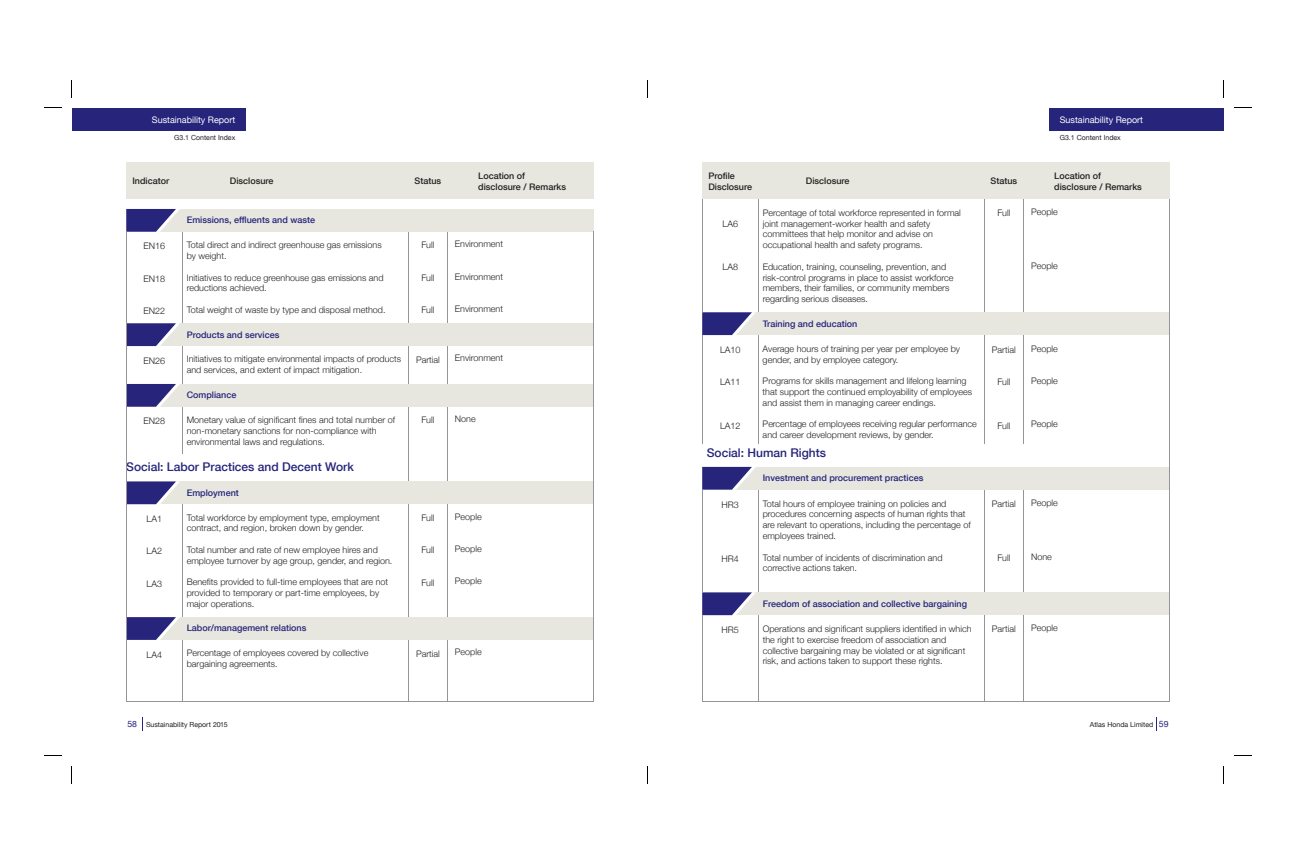
<style>
.page{position:relative;width:1296px;height:864px;background:#fff}
.page>*{position:absolute;margin:0;border:0;box-sizing:border-box;transform-origin:0 0}
.t1{font:500 12px "Helvetica Neue";color:#26247b}
.t2{font:300 9px/10.8px "Helvetica Neue";color:#231f20}
.t3{font:500 9px "Helvetica Neue";color:#26247b}
.t4{font:500 9px/10.8px "Helvetica Neue";color:#231f20}
.t5{font:9px "Helvetica Neue";color:#fff}
.t6{font:7px "Helvetica Neue";color:#231f20}
.s1{font-size:8.7px;color:#26247b}
</style>
<div class="page">
<svg style="left:142px;top:717px;width:1px;height:13px"></svg>
<svg style="left:1156px;top:717px;width:1px;height:13px"></svg>
<div style="left:1050px;top:108px;width:174px;height:23px;background:#26247b"></div>
<div style="left:72px;top:108px;width:173px;height:23px;background:#26247b"></div>
<hr style="left:182px;top:226px;width:1px;height:476px;background:#939598">
<hr style="left:447px;top:226px;width:1px;height:476px;background:#939598">
<hr style="left:408px;top:226px;width:1px;height:476px;background:#939598">
<div style="left:126px;top:162px;width:468px;height:37px;background:#e7e7e0"></div>
<div style="left:126px;top:209px;width:468px;height:23px;background:#e7e7e0"></div>
<svg style="left:126px;top:209px;width:54px;height:23px"></svg>
<div style="left:126px;top:323px;width:468px;height:23px;background:#e7e7e0"></div>
<svg style="left:127px;top:323px;width:53px;height:23px"></svg>
<div style="left:126px;top:384px;width:468px;height:23px;background:#e7e7e0"></div>
<svg style="left:127px;top:384px;width:53px;height:23px"></svg>
<div style="left:126px;top:481px;width:468px;height:23px;background:#e7e7e0"></div>
<svg style="left:127px;top:481px;width:53px;height:23px"></svg>
<div style="left:126px;top:617px;width:468px;height:23px;background:#e7e7e0"></div>
<svg style="left:127px;top:617px;width:53px;height:23px"></svg>
<hr style="left:702px;top:702px;width:468px;height:1px;background:#939598">
<hr style="left:758px;top:199px;width:1px;height:341px;background:#939598">
<hr style="left:702px;top:199px;width:1px;height:503px;background:#939598">
<hr style="left:1023px;top:199px;width:1px;height:341px;background:#939598">
<hr style="left:984px;top:199px;width:1px;height:341px;background:#939598">
<hr style="left:758px;top:534px;width:1px;height:168px;background:#939598">
<hr style="left:1023px;top:534px;width:1px;height:168px;background:#939598">
<hr style="left:984px;top:534px;width:1px;height:168px;background:#939598">
<div style="left:702px;top:162px;width:468px;height:37px;background:#e7e7e0"></div>
<div style="left:702px;top:312px;width:468px;height:23px;background:#e7e7e0"></div>
<svg style="left:702px;top:312px;width:54px;height:23px"></svg>
<div style="left:702px;top:444px;width:468px;height:23px;background:#fff"></div>
<div style="left:702px;top:467px;width:468px;height:23px;background:#e7e7e0"></div>
<svg style="left:702px;top:467px;width:54px;height:23px"></svg>
<div style="left:702px;top:592px;width:468px;height:23px;background:#e7e7e0"></div>
<svg style="left:702px;top:592px;width:54px;height:23px"></svg>
<hr style="left:593px;top:232px;width:1px;height:470px;background:#939598">
<hr style="left:126px;top:232px;width:1px;height:470px;background:#939598">
<hr style="left:126px;top:702px;width:468px;height:1px;background:#939598">
<hr style="left:1170px;top:199px;width:1px;height:503px;background:#939598">
<p class="t5" style="left:152px;top:115px;width:85px">Sustainability Report</p>
<p class="t6" style="left:174px;top:133px;width:63px">G3.1 Content Index</p>
<p class="t4" style="left:132px;top:176px;width:38px">Indicator</p>
<p class="t4" style="left:230px;top:176px;width:45px">Disclosure</p>
<p class="t4" style="left:415px;top:176px;width:28px">Status</p>
<p class="t4" style="left:478px;top:170px;width:89px">Location of disclosure / Remarks</p>
<p class="t2" style="left:143px;top:241px;width:23px">EN16</p>
<p class="t2" style="left:143px;top:273px;width:23px">EN18</p>
<p class="t2" style="left:143px;top:305px;width:23px">EN22</p>
<p class="t3" style="left:187px;top:215px;width:130px">Emissions, effluents and waste</p>
<p class="t2" style="left:187px;top:239px;width:197px">Total direct and indirect greenhouse gas emissions by weight.</p>
<p class="t2" style="left:187px;top:272px;width:198px">Initiatives to reduce greenhouse gas emissions and reductions achieved.</p>
<p class="t2" style="left:187px;top:304px;width:200px">Total weight of waste by type and disposal method.</p>
<p class="t3" style="left:187px;top:329px;width:94px">Products and services</p>
<p class="t2" style="left:421px;top:240px;width:14px">Full</p>
<p class="t2" style="left:421px;top:272px;width:14px">Full</p>
<p class="t2" style="left:421px;top:304px;width:14px">Full</p>
<p class="t2" style="left:143px;top:355px;width:23px">EN26</p>
<p class="t2" style="left:187px;top:354px;width:216px">Initiatives to mitigate environmental impacts of products</p>
<p class="t2" style="left:416px;top:354px;width:25px">Partial</p>
<p class="t2" style="left:187px;top:364px;width:177px">and services, and extent of impact mitigation.</p>
<p class="t3" style="left:187px;top:390px;width:51px">Compliance</p>
<p class="t2" style="left:143px;top:416px;width:23px">EN28</p>
<p class="t2" style="left:187px;top:414px;width:210px">Monetary value of significant fines and total number of</p>
<p class="t2" style="left:421px;top:415px;width:14px">Full</p>
<p class="t2" style="left:187px;top:425px;width:191px">non-monetary sanctions for non-compliance with environmental laws and regulations.</p>
<p class="t1" style="left:126px;top:459px;width:229px">Social: Labor Practices and Decent Work</p>
<p class="t2" style="left:147px;top:513px;width:17px">LA1</p>
<p class="t2" style="left:147px;top:546px;width:17px">LA2</p>
<p class="t2" style="left:147px;top:578px;width:17px">LA3</p>
<p class="t3" style="left:187px;top:487px;width:54px">Employment</p>
<p class="t2" style="left:187px;top:512px;width:195px">Total workforce by employment type, employment contract, and region, broken down by gender.</p>
<p class="t2" style="left:187px;top:544px;width:207px">Total number and rate of new employee hires and employee turnover by age group, gender, and region.</p>
<p class="t2" style="left:187px;top:577px;width:203px">Benefits provided to full-time employees that are not provided to temporary or part-time employees, by major operations.</p>
<p class="t3" style="left:187px;top:623px;width:121px">Labor/management relations</p>
<p class="t2" style="left:421px;top:512px;width:14px">Full</p>
<p class="t2" style="left:421px;top:545px;width:14px">Full</p>
<p class="t2" style="left:421px;top:577px;width:14px">Full</p>
<p class="t2" style="left:147px;top:649px;width:17px">LA4</p>
<p class="t2" style="left:187px;top:647px;width:183px">Percentage of employees covered by collective</p>
<p class="t2" style="left:416px;top:648px;width:25px">Partial</p>
<p class="t2" style="left:187px;top:658px;width:93px">bargaining agreements.</p>
<p class="t2" style="left:455px;top:238px;width:50px">Environment</p>
<p class="t2" style="left:455px;top:271px;width:50px">Environment</p>
<p class="t2" style="left:455px;top:303px;width:50px">Environment</p>
<p class="t2" style="left:455px;top:353px;width:50px">Environment</p>
<p class="t2" style="left:455px;top:413px;width:22px">None</p>
<p class="t2" style="left:455px;top:511px;width:28px">People</p>
<p class="t2" style="left:455px;top:543px;width:28px">People</p>
<p class="t2" style="left:455px;top:576px;width:28px">People</p>
<p class="t2" style="left:455px;top:646px;width:28px">People</p>
<p class="t5" style="left:1060px;top:115px;width:85px">Sustainability Report</p>
<p class="t6" style="left:1060px;top:133px;width:63px">G3.1 Content Index</p>
<p class="t4" style="left:708px;top:170px;width:45px">Profile<br>Disclosure</p>
<p class="t4" style="left:806px;top:176px;width:45px">Disclosure</p>
<p class="t4" style="left:991px;top:176px;width:28px">Status</p>
<p class="t4" style="left:1054px;top:170px;width:89px">Location of disclosure / Remarks</p>
<p class="t2" style="left:723px;top:218px;width:17px">LA6</p>
<p class="t2" style="left:723px;top:261px;width:17px">LA8</p>
<p class="t2" style="left:720px;top:344px;width:22px">LA10</p>
<p class="t2" style="left:720px;top:377px;width:22px">LA11</p>
<p class="t2" style="left:720px;top:420px;width:22px">LA12</p>
<p class="t2" style="left:763px;top:207px;width:200px">Percentage of total workforce represented in formal</p>
<p class="t2" style="left:997px;top:207px;width:14px">Full</p>
<p class="t2" style="left:763px;top:218px;width:172px">joint management-worker health and safety committees that help monitor and advise on occupational health and safety programs.</p>
<p class="t2" style="left:763px;top:261px;width:192px">Education, training, counseling, prevention, and risk-control programs in place to assist workforce members, their families, or community members regarding serious diseases.</p>
<p class="t3" style="left:763px;top:318px;width:96px">Training and education</p>
<p class="t2" style="left:763px;top:343px;width:199px">Average hours of training per year per employee by gender, and by employee category.</p>
<p class="t2" style="left:763px;top:375px;width:211px">Programs for skills management and lifelong learning that support the continued employability of employees and assist them in managing career endings.</p>
<p class="t2" style="left:763px;top:419px;width:216px">Percentage of employees receiving regular performance and career development reviews, by gender.</p>
<p class="t2" style="left:992px;top:344px;width:25px">Partial</p>
<p class="t2" style="left:997px;top:377px;width:14px">Full</p>
<p class="t2" style="left:997px;top:420px;width:14px">Full</p>
<p class="t1" style="left:707px;top:445px;width:121px">Social: Human Rights</p>
<p class="t2" style="left:722px;top:499px;width:19px">HR3</p>
<p class="t2" style="left:722px;top:553px;width:19px">HR4</p>
<p class="t3" style="left:763px;top:473px;width:162px">Investment and procurement practices</p>
<p class="t2" style="left:763px;top:498px;width:210px">Total hours of employee training on policies and procedures concerning aspects of human rights that are relevant to operations, including the percentage of employees trained.</p>
<p class="t2" style="left:763px;top:552px;width:181px">Total number of incidents of discrimination and corrective actions taken.</p>
<p class="t3" style="left:763px;top:598px;width:206px">Freedom of association and collective bargaining</p>
<p class="t2" style="left:992px;top:498px;width:25px">Partial</p>
<p class="t2" style="left:997px;top:552px;width:14px">Full</p>
<p class="t2" style="left:722px;top:625px;width:19px">HR5</p>
<p class="t2" style="left:763px;top:623px;width:210px">Operations and significant suppliers identified in which</p>
<p class="t2" style="left:992px;top:624px;width:25px">Partial</p>
<p class="t2" style="left:763px;top:634px;width:204px">the right to exercise freedom of association and collective bargaining may be violated or at significant risk, and actions taken to support these rights.</p>
<p class="t2" style="left:1031px;top:206px;width:28px">People</p>
<p class="t2" style="left:1031px;top:260px;width:28px">People</p>
<p class="t2" style="left:1031px;top:343px;width:28px">People</p>
<p class="t2" style="left:1031px;top:375px;width:28px">People</p>
<p class="t2" style="left:1031px;top:419px;width:28px">People</p>
<p class="t2" style="left:1031px;top:497px;width:28px">People</p>
<p class="t2" style="left:1031px;top:551px;width:22px">None</p>
<p class="t2" style="left:1031px;top:622px;width:28px">People</p>
<p class="t6" style="left:127px;top:720px;width:102px"><span class="s1">58</span> Sustainability Report 2015</p>
<p class="t6" style="left:1090px;top:720px;width:80px">Atlas Honda Limited <span class="s1">59</span></p>
</div>
